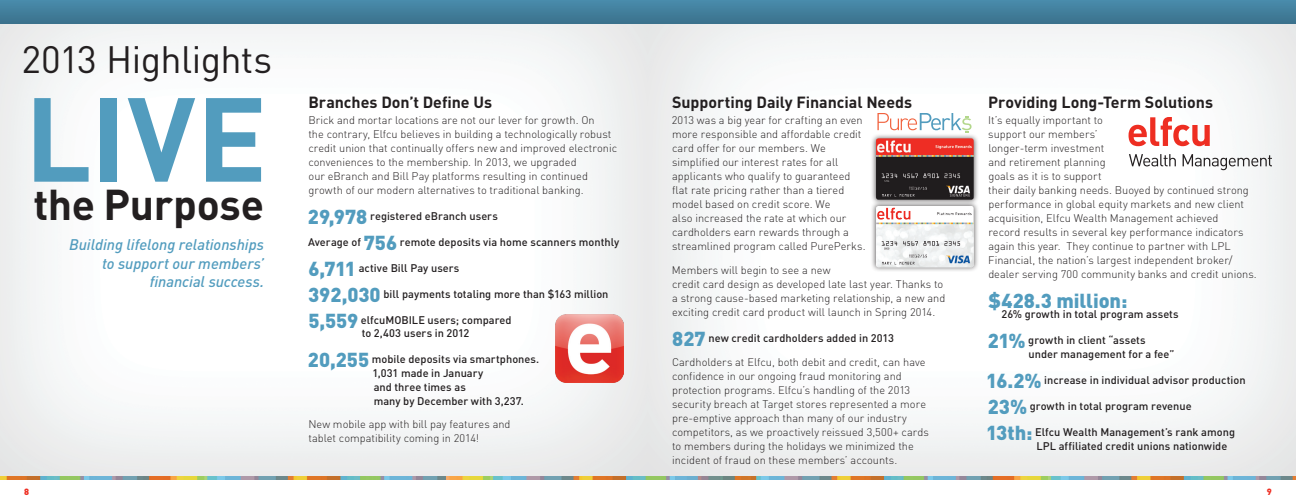
<style>
.page{position:relative;width:1296px;height:504px;background:#fff}
.page>*{position:absolute;margin:0;border:0;box-sizing:border-box;transform-origin:0 0}
.t1{font:700 117.4px "DINOT";color:#529cbe}
.t2{font:700 42.6px "DINOT";letter-spacing:-.01em;color:#231f20}
.t3{font:37.7px "DINOT";letter-spacing:-.02em;color:#231f20}
.t4{font:900 20px "DINOT";letter-spacing:-.005em;color:#529cbe}
.t5{font:700 16px "DINOT";color:#231f20}
.t6{font:italic 500 15.3px/18.3px "DINOT";letter-spacing:-.005em;color:#529cbe;text-align:right}
.t7{font:300 11px/14px "DINOT";color:#231f20}
.t8{font:500 11px/14px "DINOT";color:#231f20}
.t9{font:900 9px "DINOT";color:#ee2e22}
.s1{font-weight:900;font-size:20px;color:#529cbe}
.s2{font-weight:500}
</style>
<div class="page">
<img style="left:0;top:24px;width:1296px;height:452px">
<div style="left:0;top:0;width:1296px;height:24px;background:linear-gradient(to bottom,#498bab,#3b728d)"></div>
<img style="left:0;top:476px;width:1296px;height:4px">
<div style="left:871px;top:133px;width:108px;height:72px;background:#231f20;opacity:.75"></div>
<img style="left:876px;top:138px;width:98px;height:62px">
<div style="left:871px;top:200px;width:108px;height:73px;background:#231f20;opacity:.75"></div>
<img style="left:876px;top:206px;width:98px;height:61px">
<svg style="left:877px;top:113px;width:95px;height:19px"></svg>
<svg style="left:1129px;top:154px;width:47px;height:12px"></svg>
<svg style="left:1183px;top:154px;width:89px;height:16px"></svg>
<svg style="left:1129px;top:117px;width:81px;height:29px"></svg>
<img style="left:556px;top:314px;width:68px;height:69px">
<h3 class="t3" style="left:21px;top:36px;width:252px">2013 Highlights</h3>
<h1 class="t1" style="left:25px;top:63px;width:244px">LIVE</h1>
<h2 class="t2" style="left:33px;top:177px;width:232px">the Purpose</h2>
<h3 class="t6" style="left:69px;top:235px;width:196px">Building lifelong relationships to support our members’ financial success.</h3>
<h3 class="t5" style="left:308px;top:92px;width:185px">Branches Don’t Define Us</h3>
<p class="t7" style="left:308px;top:113px;width:310px">Brick and mortar locations are not our lever for growth. On<br>the contrary, Elfcu believes in building a technologically robust credit union that continually offers new and improved electronic conveniences to the membership. In 2013, we upgraded<br>our eBranch and Bill Pay platforms resulting in continued growth of our modern alternatives to traditional banking.</p>
<p class="t8" style="left:308px;top:209px;width:191px"><span class="s1">29,978</span> registered eBranch users</p>
<p class="t8" style="left:308px;top:235px;width:313px">Average of <span class="s1">756</span> remote deposits via home scanners monthly</p>
<p class="t8" style="left:308px;top:261px;width:152px"><span class="s1">6,711</span> active Bill Pay users</p>
<p class="t8" style="left:308px;top:287px;width:302px"><span class="s1">392,030</span> bill payments totaling more than $163 million</p>
<p class="t8" style="left:362px;top:313px;width:152px;line-height:13.2px;text-indent:-53px"><span class="s1">5,559</span> elfcuMOBILE users; compared to 2,403 users in 2012</p>
<p class="t8" style="left:372px;top:352px;width:168px;text-indent:-64px"><span class="s1">20,255</span> mobile deposits via smartphones.<br>1,031 made in January<br>and three times as<br>many by December with 3,237.</p>
<p class="t7" style="left:308px;top:417px;width:204px">New mobile app with bill pay features and tablet compatibility coming in 2014!</p>
<h3 class="t5" style="left:672px;top:92px;width:242px">Supporting Daily Financial Needs</h3>
<p class="t7" style="left:672px;top:113px;width:195px">2013 was a big year for crafting an even more responsible and affordable credit card offer for our members. We simplified our interest rates for all applicants who qualify to guaranteed flat rate pricing rather than a tiered model based on credit score. We<br>also increased the rate at which our cardholders earn rewards through a streamlined program called PurePerks.</p>
<p class="t7" style="left:672px;top:263px;width:275px">Members will begin to see a new<br>credit card design as developed late last year. Thanks to a strong cause-based marketing relationship, a new and exciting credit card product will launch in Spring 2014.</p>
<p class="t7" style="left:672px;top:326px;width:255px;line-height:24px"><span class="s1">827</span> <span class="s2">new credit cardholders added in 2013<br></span>Cardholders at Elfcu, both debit and credit, can have</p>
<p class="t7" style="left:672px;top:369px;width:258px">confidence in our ongoing fraud monitoring and protection programs. Elfcu’s handling of the 2013 security breach at Target stores represented a more pre-emptive approach than many of our industry competitors, as we proactively reissued 3,500+ cards to members during the holidays we minimized the incident of fraud on these members’ accounts.</p>
<h3 class="t5" style="left:988px;top:92px;width:226px">Providing Long-Term Solutions</h3>
<p class="t7" style="left:988px;top:113px;width:270px">It’s equally important to<br>support our members’<br>longer-term investment<br>and retirement planning<br>goals as it is to support<br>their daily banking needs. Buoyed by continued strong performance in global equity markets and new client acquisition, Elfcu Wealth Management achieved<br>record results in several key performance indicators again this year. They continue to partner with LPL Financial, the nation’s largest independent broker/ dealer serving 700 community banks and credit unions.</p>
<h3 class="t4" style="left:989px;top:287px;width:140px">$428.3 million:</h3>
<p class="t8" style="left:1001px;top:307px;width:179px">26% growth in total program assets</p>
<p class="t8" style="left:1029px;top:333px;width:147px;text-indent:-41px"><span class="s1">21%</span> growth in client “assets under management for a fee”</p>
<p class="t8" style="left:986px;top:373px;width:261px"><span class="s1">16.2%</span> increase in individual advisor production</p>
<p class="t8" style="left:988px;top:399px;width:205px"><span class="s1">23%</span> growth in total program revenue</p>
<p class="t8" style="left:1036px;top:425px;width:200px;text-indent:-50px"><span class="s1">13th:</span> Elfcu Wealth Management’s rank among<br>LPL affiliated credit unions nationwide</p>
<p class="t9" style="left:24px;top:486px;width:7px">8</p>
<p class="t9" style="left:1267px;top:486px;width:7px">9</p>
</div>
